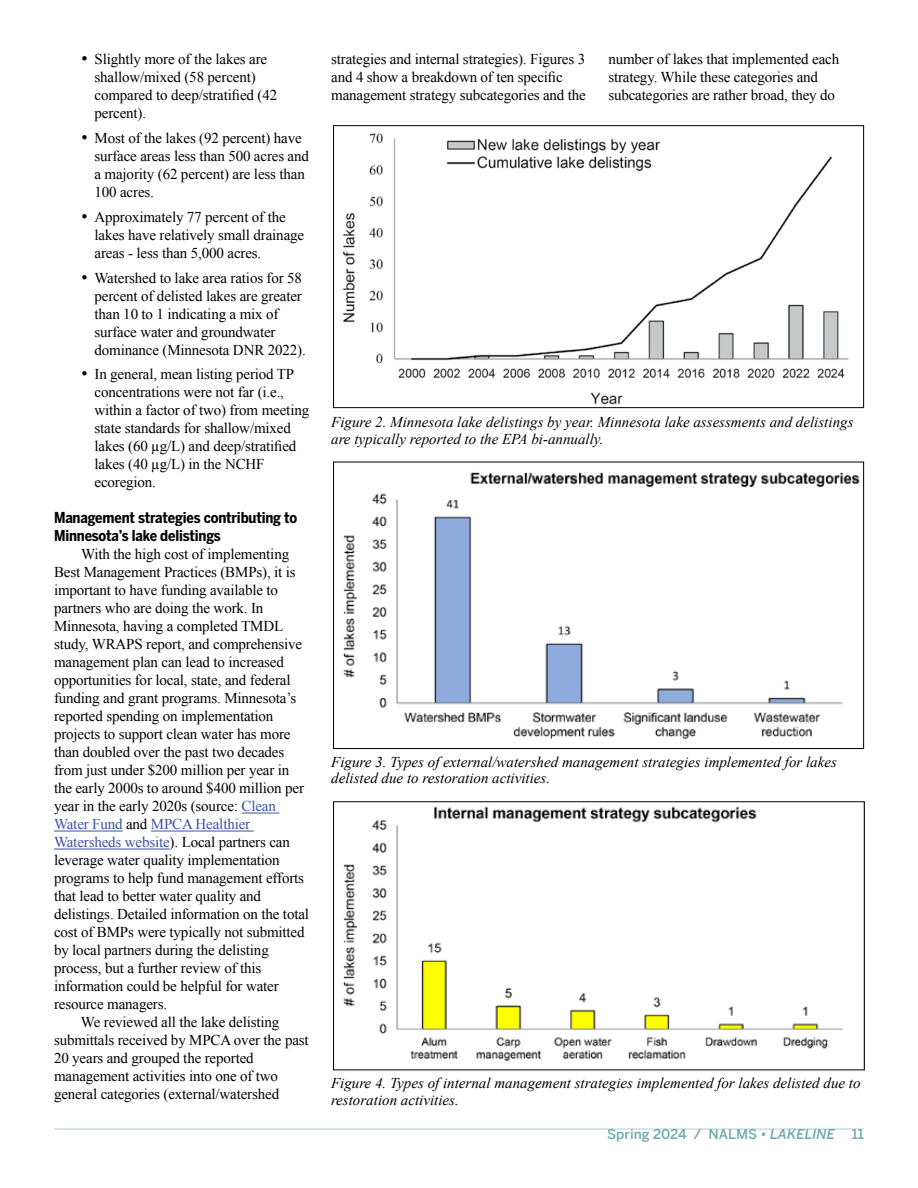
<style>
.page{position:relative;width:918px;height:1188px;background:#fff}
.page>*{position:absolute;margin:0;border:0;box-sizing:border-box;transform-origin:0 0}
.t1{font:15px/18px "Times New Roman";letter-spacing:-.01em;color:#000}
.t2{font:italic 15px/16.5px "Times New Roman";color:#000}
.t3{font:700 15px/18px "Benton Sans Cond";letter-spacing:-.01em;color:#000}
.t4{font:15px "Times New Roman";letter-spacing:-.01em;color:#3953a4}
.t5{font:500 13.5px "Benton Sans";color:#6daaaf}
.s1{color:#3953a4}
.s2{color:#000}
.s3{font-style:italic}
</style>
<div class="page">
<hr style="left:54px;top:1128px;width:810px;height:2px;background:#ccdddf">
<hr style="left:241px;top:813px;width:38px;height:1px;background:#3953a4">
<hr style="left:54px;top:831px;width:69px;height:1px;background:#3953a4">
<hr style="left:151px;top:831px;width:103px;height:1px;background:#3953a4">
<hr style="left:54px;top:849px;width:116px;height:1px;background:#3953a4">
<img style="left:342px;top:133px;width:507px;height:272px">
<div style="left:333px;top:125px;width:531px;height:283px;border:1px solid #000"></div>
<img style="left:343px;top:472px;width:517px;height:268px">
<div style="left:333px;top:462px;width:531px;height:287px;border:1px solid #000"></div>
<img style="left:343px;top:806px;width:500px;height:256px">
<div style="left:333px;top:801px;width:532px;height:269px;border:1px solid #000"></div>
<p class="t1" style="left:331px;top:50px;width:256px">strategies and internal strategies). Figures 3 and 4 show a breakdown of ten specific management strategy subcategories and the</p>
<p class="t1" style="left:608px;top:50px;width:232px">number of lakes that implemented each strategy. While these categories and subcategories are rather broad, they do</p>
<p class="t1" style="left:94px;top:50px;width:184px;text-indent:-14px">• Slightly more of the lakes are shallow/mixed (58 percent) compared to deep/stratified (42 percent).</p>
<p class="t1" style="left:94px;top:129px;width:216px;text-indent:-14px">• Most of the lakes (92 percent) have surface areas less than 500 acres and a majority (62 percent) are less than<br>100 acres.</p>
<p class="t1" style="left:94px;top:208px;width:211px;text-indent:-14px">• Approximately 77 percent of the lakes have relatively small drainage areas - less than 5,000 acres.</p>
<p class="t1" style="left:94px;top:268px;width:213px;text-indent:-14px">• Watershed to lake area ratios for 58 percent of delisted lakes are greater than 10 to 1 indicating a mix of surface water and groundwater dominance (Minnesota DNR 2022).</p>
<p class="t1" style="left:94px;top:365px;width:216px;text-indent:-14px">• In general, mean listing period TP concentrations were not far (i.e., within a factor of two) from meeting state standards for shallow/mixed lakes (60 µg/L) and deep/stratified lakes (40 µg/L) in the NCHF ecoregion.</p>
<p class="t3" style="left:54px;top:509px;width:245px">Management strategies contributing to<br>Minnesota’s lake delistings</p>
<p class="t1" style="left:81px;top:545px;width:210px">With the high cost of implementing</p>
<p class="t1" style="left:54px;top:563px;width:243px">Best Management Practices (BMPs), it is</p>
<p class="t1" style="left:54px;top:581px;width:226px">important to have funding available to</p>
<p class="t1" style="left:54px;top:599px;width:211px">partners who are doing the work. In</p>
<p class="t1" style="left:54px;top:617px;width:231px">Minnesota, having a completed TMDL</p>
<p class="t1" style="left:54px;top:635px;width:250px">study, WRAPS report, and comprehensive</p>
<p class="t1" style="left:54px;top:653px;width:231px">management plan can lead to increased</p>
<p class="t1" style="left:54px;top:671px;width:238px">opportunities for local, state, and federal</p>
<p class="t1" style="left:54px;top:689px;width:244px">funding and grant programs. Minnesota’s</p>
<p class="t1" style="left:54px;top:707px;width:221px">reported spending on implementation</p>
<p class="t1" style="left:54px;top:725px;width:238px">projects to support clean water has more</p>
<p class="t1" style="left:54px;top:743px;width:232px">than doubled over the past two decades</p>
<p class="t1" style="left:54px;top:761px;width:237px">from just under $200 million per year in</p>
<p class="t1" style="left:54px;top:779px;width:252px">the early 2000s to around $400 million per</p>
<p class="t1" style="left:54px;top:797px;width:223px">year in the early 2020s (source: <span class="s1">Clean</span></p>
<p class="t4" style="left:54px;top:814px;width:198px">Water Fund <span class="s2">and</span> MPCA Healthier</p>
<p class="t1" style="left:54px;top:833px;width:237px"><span class="s1">Watersheds website</span>). Local partners can</p>
<p class="t1" style="left:54px;top:851px;width:227px">leverage water quality implementation</p>
<p class="t1" style="left:54px;top:869px;width:252px">programs to help fund management efforts</p>
<p class="t1" style="left:54px;top:887px;width:209px">that lead to better water quality and</p>
<p class="t1" style="left:54px;top:905px;width:257px">delistings. Detailed information on the total</p>
<p class="t1" style="left:54px;top:923px;width:252px">cost of BMPs were typically not submitted</p>
<p class="t1" style="left:54px;top:941px;width:216px">by local partners during the delisting</p>
<p class="t1" style="left:54px;top:959px;width:209px">process, but a further review of this</p>
<p class="t1" style="left:54px;top:977px;width:226px">information could be helpful for water</p>
<p class="t1" style="left:54px;top:995px;width:115px">resource managers.</p>
<p class="t1" style="left:81px;top:1013px;width:200px">We reviewed all the lake delisting</p>
<p class="t1" style="left:54px;top:1031px;width:256px">submittals received by MPCA over the past</p>
<p class="t1" style="left:54px;top:1049px;width:201px">20 years and grouped the reported</p>
<p class="t1" style="left:54px;top:1067px;width:226px">management activities into one of two</p>
<p class="t1" style="left:54px;top:1085px;width:227px">general categories (external/watershed</p>
<p class="t2" style="left:331px;top:1075px;width:531px">Figure 4. Types of internal management strategies implemented for lakes delisted due to restoration activities.</p>
<p class="t2" style="left:331px;top:414px;width:524px">Figure 2. Minnesota lake delistings by year. Minnesota lake assessments and delistings are typically reported to the EPA bi-annually.</p>
<p class="t2" style="left:331px;top:753px;width:507px">Figure 3. Types of external/watershed management strategies implemented for lakes delisted due to restoration activities.</p>
<p class="t5" style="left:607px;top:1126px;width:229px">Spring 2024 / NALMS • <span class="s3">LAKELINE</span></p>
<p class="t5" style="left:852px;top:1126px;width:14px">11</p>
</div>
